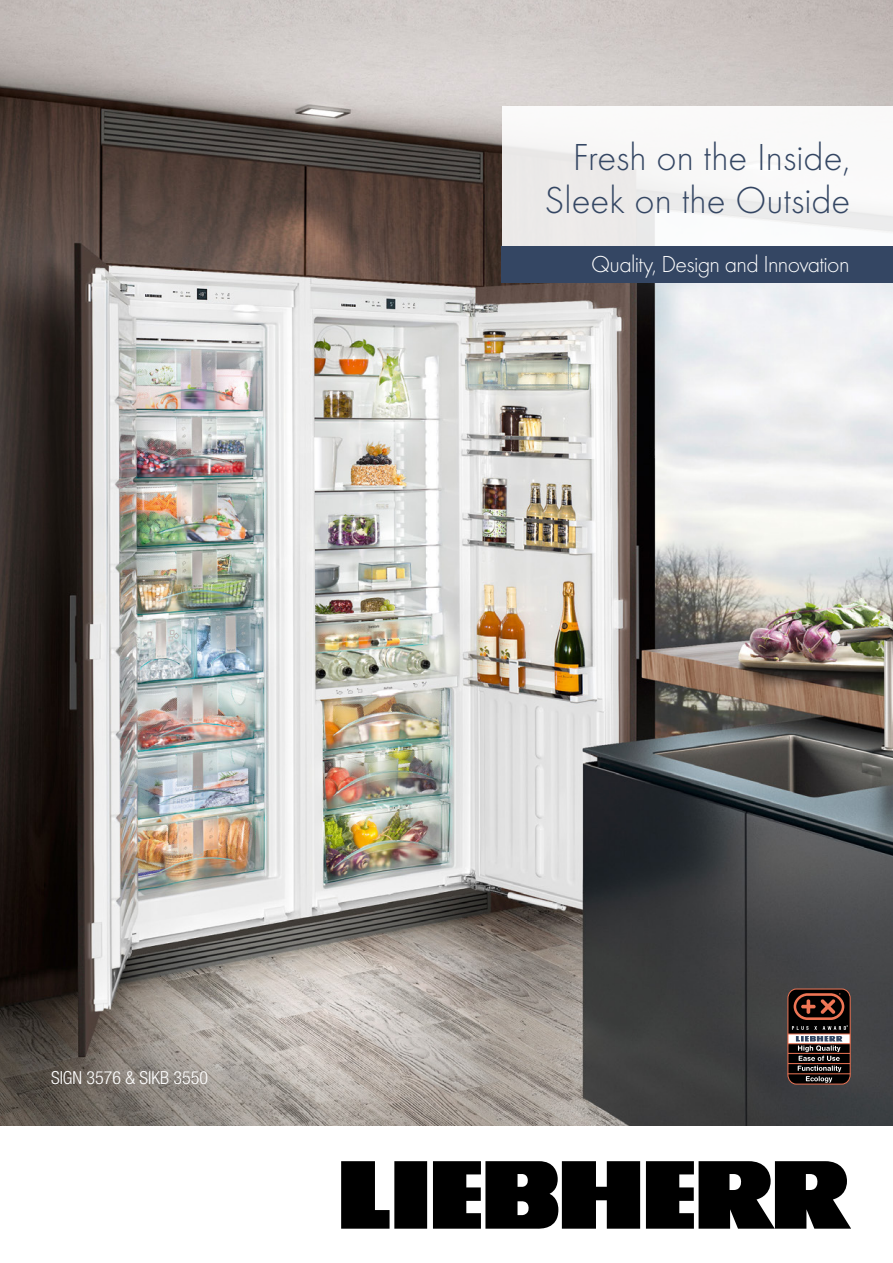
<style>
.page{position:relative;width:893px;height:1263px;background:#fff}
.page>*{position:absolute;margin:0;border:0;box-sizing:border-box;transform-origin:0 0}
.t1{font:300 39px/43.5px "Futura";color:#344663;text-align:right}
.t2{font:300 24px "Futura";letter-spacing:-.03em;color:#fff}
.t3{font:300 condensed 18px "Helvetica Neue LT Std";color:#fff}
</style>
<div class="page">
<img style="left:0;top:0;width:893px;height:1126px">
<svg style="left:341px;top:1161px;width:509px;height:68px"></svg>
<div style="left:788px;top:989px;width:62px;height:95px;background:#000;border-radius:9px"></div>
<hr style="left:788px;top:1063px;width:62px;height:1px;background:#ee7555">
<hr style="left:788px;top:1053px;width:62px;height:1px;background:#ee7555">
<div style="left:788px;top:1034px;width:62px;height:10px;background:#fff"></div>
<div style="left:788px;top:989px;width:62px;height:95px;border:1px solid #ee7555;border-radius:9px"></div>
<hr style="left:788px;top:1073px;width:62px;height:1px;background:#ee7555">
<svg style="left:792px;top:993px;width:56px;height:37px"></svg>
<svg style="left:796px;top:1036px;width:46px;height:47px"></svg>
<div style="left:502px;top:106px;width:391px;height:141px;background:linear-gradient(to right,#efeded,#fafbfb)"></div>
<div style="left:502px;top:247px;width:391px;height:36px;background:#344663"></div>
<p class="t3" style="left:51px;top:1068px;width:158px">SIGN 3576 &amp; SIKB 3550</p>
<p class="t1" style="left:545px;top:135px;width:307px">Fresh on the Inside,<br>Sleek on the Outside</p>
<p class="t2" style="left:591px;top:250px;width:260px">Quality, Design and Innovation</p>
</div>
